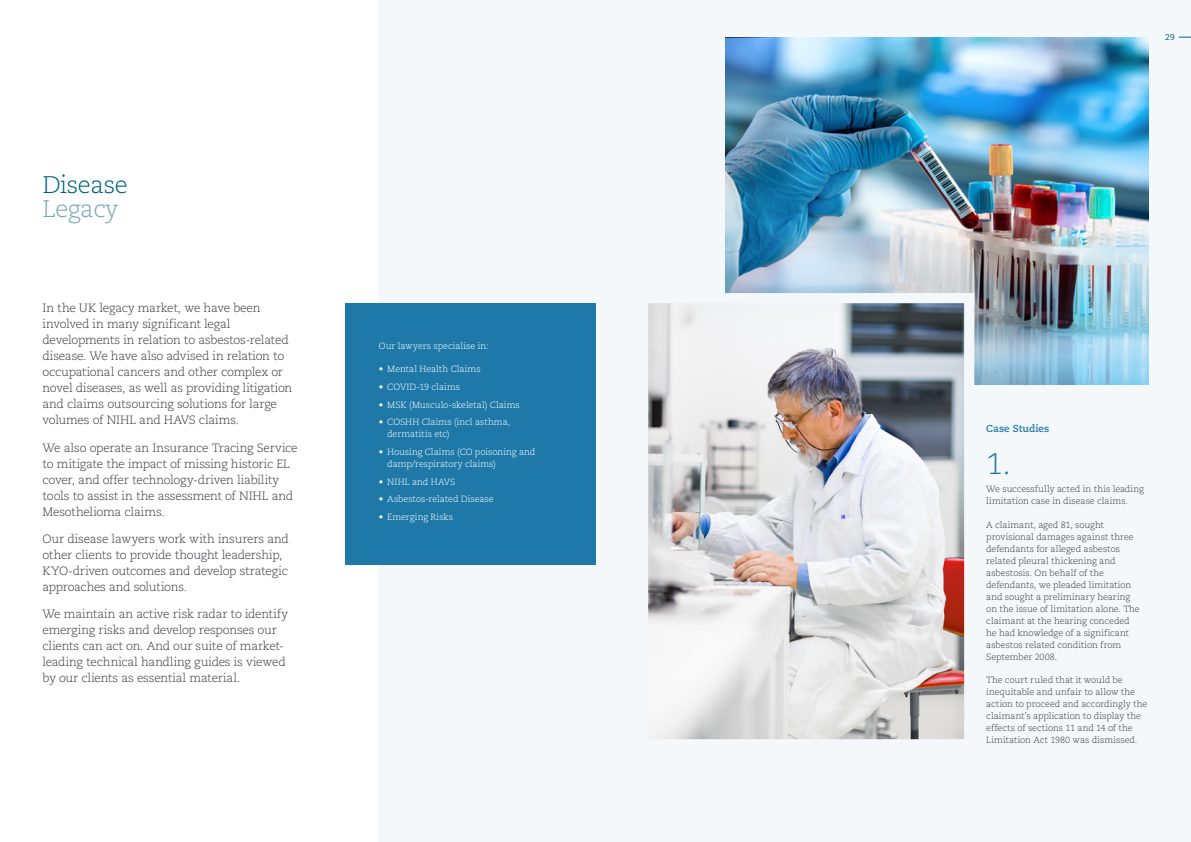
<style>
.page{position:relative;width:1191px;height:842px;background:#fff}
.page>*{position:absolute;margin:0;border:0;box-sizing:border-box;transform-origin:0 0}
.H1_-_Headline_-_Teal{font:300 30px "Caecilia LT Pro 45";color:#1f79a8}
.H1_-_Headline_-_Teal-2{font:300 24px/24px "Caecilia LT Pro 45";letter-spacing:-.02em;color:#00627d}
.P_-_Bullet_Points{font:300 12px/16px "Caecilia LT Pro 45";letter-spacing:-.02em;color:#3b3c43}
.Body_Text_-_Case_Stu{font:700 10.1px "Caecilia LT Pro 75";color:#1f79a8}
.P_-_Body_-_Grey{font:300 9px/12px "Caecilia LT Pro 45";letter-spacing:-.005em;color:#3b3c43}
.P_-_Bullet_Points-2{font:300 9px/12px "Caecilia LT Pro 45";letter-spacing:-.005em;color:#fff}
.Page_Number_-_Teal{font:8.5px "Caecilia LT Pro 55 Roman";color:#00627d}
.s1{color:#77a8b3}
</style>
<div class="page">
<div style="left:379px;top:0;width:812px;height:842px;background:#f4f8fa"></div>
<div style="left:345px;top:303px;width:250px;height:262px;background:#1f79a8"></div>
<img style="left:725px;top:37px;width:423px;height:348px">
<img style="left:649px;top:304px;width:314px;height:434px">
<svg style="left:1178px;top:37px;width:13px;height:1px"></svg>
<p class="H1_-_Headline_-_Teal-2" style="left:43px;top:172px;width:87px">Disease<br><span class="s1">Legacy</span></p>
<p class="P_-_Bullet_Points" style="left:43px;top:300px;width:251px">In the UK legacy market, we have been involved in many significant legal developments in relation to asbestos-related disease. We have also advised in relation to occupational cancers and other complex or novel diseases, as well as providing litigation and claims outsourcing solutions for large volumes of NIHL and HAVS claims.</p>
<p class="P_-_Bullet_Points" style="left:43px;top:439px;width:256px">We also operate an Insurance Tracing Service to mitigate the impact of missing historic EL cover, and offer technology-driven liability tools to assist in the assessment of NIHL and Mesothelioma claims.</p>
<p class="P_-_Bullet_Points" style="left:43px;top:531px;width:248px">Our disease lawyers work with insurers and other clients to provide thought leadership, KYO-driven outcomes and develop strategic approaches and solutions.</p>
<p class="P_-_Bullet_Points" style="left:43px;top:606px;width:247px">We maintain an active risk radar to identify emerging risks and develop responses our clients can act on. And our suite of market&shy;leading technical handling guides is viewed by our clients as essential material.</p>
<p class="P_-_Bullet_Points-2" style="left:379px;top:340px;width:111px">Our lawyers specialise in:</p>
<p class="P_-_Bullet_Points-2" style="left:379px;top:363px;width:103px">• Mental Health Claims</p>
<p class="P_-_Bullet_Points-2" style="left:379px;top:381px;width:83px">• COVID-19 claims</p>
<p class="P_-_Bullet_Points-2" style="left:379px;top:398px;width:143px">• MSK (Musculo-skeletal) Claims</p>
<p class="P_-_Bullet_Points-2" style="left:387px;top:416px;width:124px;text-indent:-9px">• COSHH Claims (incl asthma, dermatitis etc)</p>
<p class="P_-_Bullet_Points-2" style="left:387px;top:446px;width:150px;text-indent:-9px">• Housing Claims (CO poisoning and damp/respiratory claims)</p>
<p class="P_-_Bullet_Points-2" style="left:379px;top:475px;width:78px">• NIHL and HAVS</p>
<p class="P_-_Bullet_Points-2" style="left:379px;top:493px;width:116px">• Asbestos-related Disease</p>
<p class="P_-_Bullet_Points-2" style="left:379px;top:511px;width:76px">• Emerging Risks</p>
<p class="Page_Number_-_Teal" style="left:1165px;top:32px;width:11px">29</p>
<p class="Body_Text_-_Case_Stu" style="left:986px;top:421px;width:65px">Case Studies</p>
<p class="H1_-_Headline_-_Teal" style="left:986px;top:444px;width:26px">1.</p>
<p class="P_-_Body_-_Grey" style="left:986px;top:483px;width:159px">We successfully acted in this leading limitation case in disease claims.</p>
<p class="P_-_Body_-_Grey" style="left:986px;top:518px;width:155px">A claimant, aged 81, sought provisional damages against three defendants for alleged asbestos related pleural thickening and asbestosis. On behalf of the defendants, we pleaded limitation and sought a preliminary hearing on the issue of limitation alone. The claimant at the hearing conceded he had knowledge of a significant asbestos related condition from<br>September 2008.</p>
<p class="P_-_Body_-_Grey" style="left:986px;top:674px;width:162px">The court ruled that it would be inequitable and unfair to allow the action to proceed and accordingly the claimant’s application to display the effects of sections 11 and 14 of the Limitation Act 1980 was dismissed.</p>
</div>
